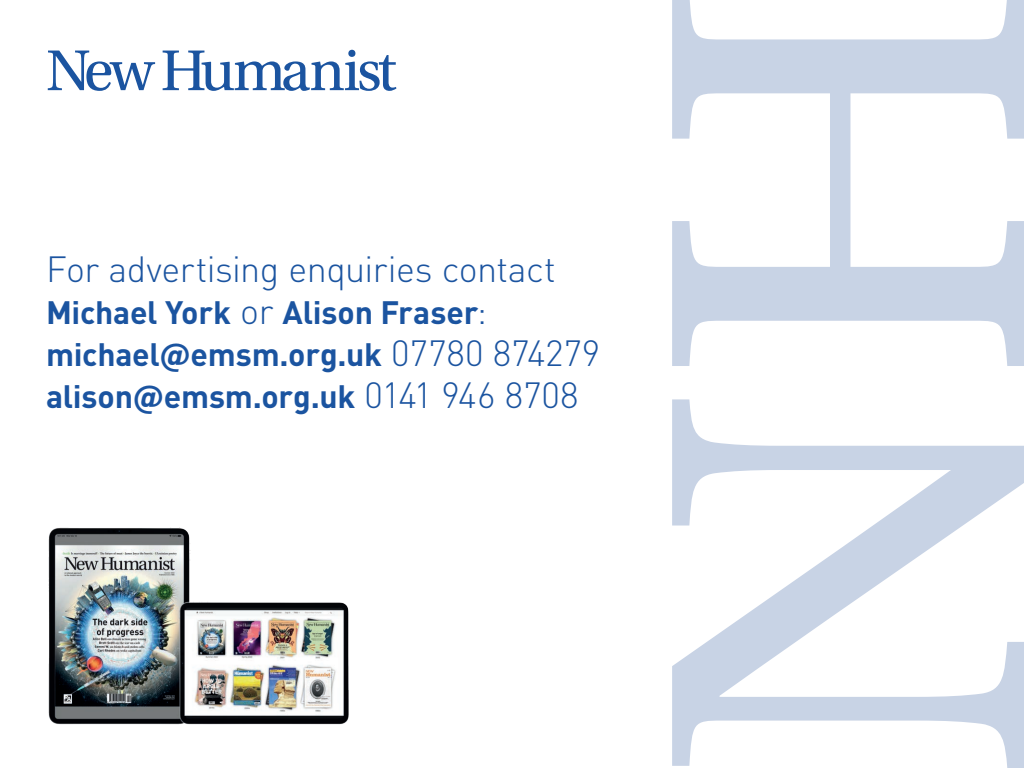
<style>
.page{position:relative;width:1024px;height:768px;background:#fff}
.page>*{position:absolute;margin:0;border:0;box-sizing:border-box;transform-origin:0 0}
.t1{font:60.7px "Utopia Std";letter-spacing:-.055em;color:#1b54a0}
.t2{font:300 36px "DINOT";letter-spacing:-.015em;color:#1b54a0}
.t3{font:700 32px/42px "DINOT";letter-spacing:-.01em;color:#1b54a0}
.s1{font-weight:300;font-size:36px}
</style>
<div class="page">
<svg style="left:672px;top:0;width:352px;height:768px"></svg>
<img style="left:48px;top:527px;width:301px;height:198px">
<h1 class="t1" style="left:46px;top:38px;width:352px">New Humanist</h1>
<p class="t2" style="left:46px;top:244px;width:511px">For advertising enquiries contact</p>
<p class="t3" style="left:46px;top:290px;width:556px">Michael York <span class="s1">or</span> Alison Fraser<span class="s1">: </span>michael@emsm.org.uk <span class="s1">07780 874279 </span>alison@emsm.org.uk <span class="s1">0141 946 8708</span></p>
</div>
